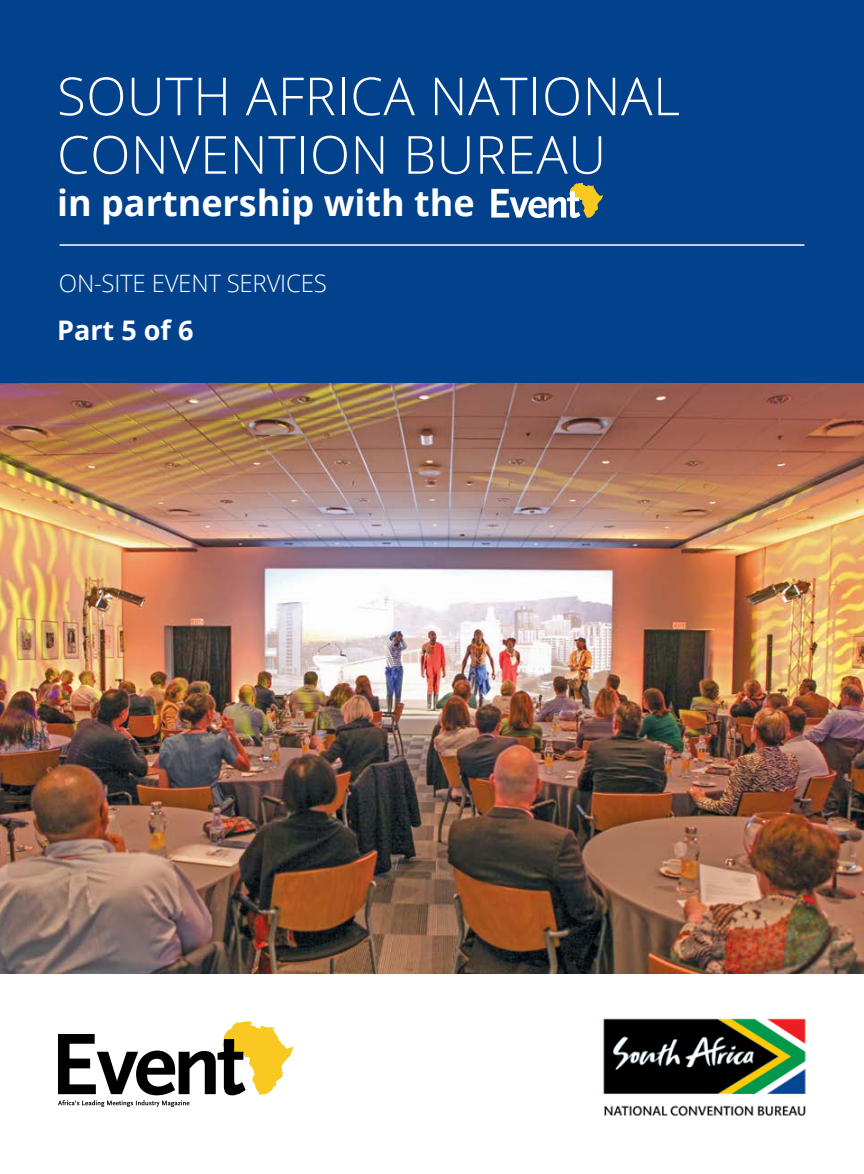
<style>
.page{position:relative;width:864px;height:1174px;background:#fff}
.page>*{position:absolute;margin:0;border:0;box-sizing:border-box;transform-origin:0 0}
.t1{font:300 52.5px/58.5px "Open Sans";letter-spacing:.01em;color:#fff}
.t2{font:700 36px "Open Sans";color:#fff}
.t3{font:700 27px "Open Sans";color:#fff}
.t4{font:300 24px "Open Sans";letter-spacing:-.01em;color:#fff}
</style>
<div class="page">
<img style="left:0;top:383px;width:863px;height:591px">
<div style="left:0;top:0;width:863px;height:383px;background:#02418c"></div>
<hr style="left:60px;top:244px;width:744px;height:2px;background:#fff">
<svg style="left:491px;top:183px;width:111px;height:35px"></svg>
<img style="left:603px;top:1018px;width:203px;height:99px">
<svg style="left:58px;top:1021px;width:235px;height:86px"></svg>
<p class="t1" style="left:57px;top:65px;width:624px">SOUTH AFRICA NATIONAL<br>CONVENTION BUREAU</p>
<p class="t2" style="left:57px;top:177px;width:419px">in partnership with the</p>
<p class="t4" style="left:59px;top:267px;width:269px">ON-SITE EVENT SERVICES</p>
<p class="t3" style="left:57px;top:311px;width:138px">Part 5 of 6</p>
</div>
